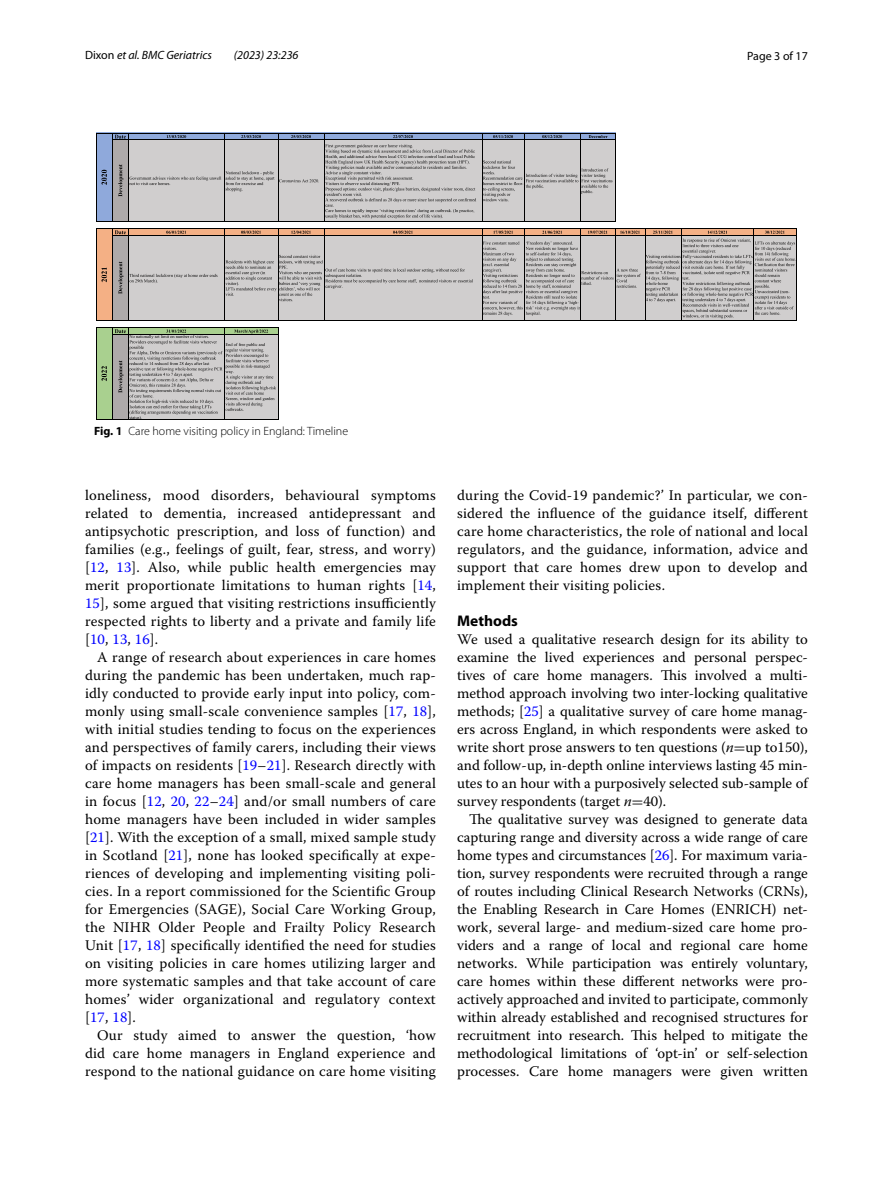
<style>
.page{position:relative;width:893px;height:1187px;background:#fff}
.page>*{position:absolute;margin:0;border:0;box-sizing:border-box;transform-origin:0 0}
.t1{font:700 15.45px "Myriad Pro";color:#000}
.t2{font:14.7px/18px "Warnock Pro";letter-spacing:.015em;color:#000;text-align:justify}
.t3{font:300 12px "Myriad Pro";color:#000}
.t4{font:italic 12px "Myriad Pro";color:#000}
.t5{font:12px "Myriad Pro";color:#000}
.s1{font-style:normal}
.s2{font-weight:700}
.s3{color:#00f}
.s4{font-style:italic}
.s5{font-family:"MTSY"}
</style>
<div class="page">
<div style="left:96px;top:133px;width:520px;height:7px;background:#8fa9db"></div>
<div style="left:96px;top:140px;width:16px;height:82px;background:#8fa9db"></div>
<div style="left:112px;top:140px;width:17px;height:82px;background:#aeaaaa"></div>
<div style="left:129px;top:140px;width:487px;height:82px;background:#d0cece"></div>
<div style="left:96px;top:228px;width:701px;height:7px;background:#f4b085"></div>
<div style="left:96px;top:235px;width:16px;height:86px;background:#f4b085"></div>
<div style="left:112px;top:235px;width:17px;height:86px;background:#aeaaaa"></div>
<div style="left:129px;top:235px;width:668px;height:86px;background:#d0cece"></div>
<div style="left:96px;top:327px;width:182px;height:7px;background:#a9d08f"></div>
<div style="left:96px;top:334px;width:16px;height:85px;background:#a9d08f"></div>
<div style="left:112px;top:334px;width:17px;height:85px;background:#aeaaaa"></div>
<svg style="left:115px;top:135px;width:11px;height:4px"></svg>
<svg style="left:166px;top:135px;width:442px;height:3px"></svg>
<svg style="left:118px;top:164px;width:5px;height:32px"></svg>
<svg style="left:130px;top:171px;width:189px;height:20px"></svg>
<svg style="left:325px;top:144px;width:151px;height:74px"></svg>
<svg style="left:483px;top:160px;width:129px;height:41px"></svg>
<svg style="left:115px;top:230px;width:681px;height:88px"></svg>
<svg style="left:115px;top:329px;width:161px;height:90px;background:#b4b4b0"></svg>
<svg style="left:101px;top:170px;width:6px;height:15px"></svg>
<svg style="left:101px;top:267px;width:6px;height:15px"></svg>
<svg style="left:101px;top:366px;width:6px;height:15px"></svg>
<hr style="left:96px;top:133px;width:1px;height:89px;background:#000">
<hr style="left:112px;top:133px;width:1px;height:89px;background:#000">
<hr style="left:129px;top:133px;width:1px;height:89px;background:#000">
<hr style="left:225px;top:133px;width:1px;height:89px;background:#000">
<hr style="left:278px;top:133px;width:1px;height:89px;background:#000">
<hr style="left:324px;top:133px;width:1px;height:89px;background:#000">
<hr style="left:482px;top:133px;width:1px;height:89px;background:#000">
<hr style="left:525px;top:133px;width:1px;height:89px;background:#000">
<hr style="left:580px;top:133px;width:1px;height:89px;background:#000">
<hr style="left:616px;top:133px;width:1px;height:89px;background:#000">
<hr style="left:96px;top:228px;width:1px;height:93px;background:#000">
<hr style="left:112px;top:229px;width:1px;height:92px;background:#000">
<hr style="left:129px;top:229px;width:1px;height:92px;background:#000">
<hr style="left:225px;top:229px;width:1px;height:92px;background:#000">
<hr style="left:278px;top:229px;width:1px;height:92px;background:#000">
<hr style="left:96px;top:327px;width:1px;height:92px;background:#000">
<hr style="left:112px;top:327px;width:1px;height:92px;background:#000">
<hr style="left:129px;top:327px;width:1px;height:92px;background:#000">
<hr style="left:225px;top:327px;width:1px;height:92px;background:#000">
<hr style="left:278px;top:327px;width:1px;height:92px;background:#000">
<hr style="left:324px;top:229px;width:1px;height:92px;background:#000">
<hr style="left:482px;top:229px;width:1px;height:92px;background:#000">
<hr style="left:525px;top:229px;width:1px;height:92px;background:#000">
<hr style="left:580px;top:229px;width:1px;height:92px;background:#000">
<hr style="left:616px;top:229px;width:1px;height:92px;background:#000">
<hr style="left:645px;top:229px;width:1px;height:92px;background:#000">
<hr style="left:682px;top:229px;width:1px;height:92px;background:#000">
<hr style="left:754px;top:229px;width:1px;height:92px;background:#000">
<hr style="left:796px;top:229px;width:1px;height:92px;background:#000">
<hr style="left:96px;top:133px;width:520px;height:1px;background:#000">
<hr style="left:112px;top:140px;width:504px;height:1px;background:#000">
<hr style="left:96px;top:222px;width:520px;height:1px;background:#000">
<hr style="left:96px;top:228px;width:701px;height:1px;background:#000">
<hr style="left:112px;top:235px;width:685px;height:1px;background:#000">
<hr style="left:96px;top:320px;width:701px;height:1px;background:#000">
<hr style="left:96px;top:327px;width:182px;height:1px;background:#000">
<hr style="left:112px;top:334px;width:166px;height:1px;background:#000">
<hr style="left:96px;top:419px;width:182px;height:1px;background:#000">
<p class="t4" style="left:85px;top:48px;width:128px"><span class="s1">Dixon</span> et al. BMC Geriatrics</p>
<p class="t4" style="left:234px;top:48px;width:66px">(2023) 23:236</p>
<p class="t5" style="left:747px;top:48px;width:62px">Page 3 of 17</p>
<p class="t3" style="left:94px;top:424px;width:256px"><span class="s2">Fig. 1</span> Care home visiting policy in England: Timeline</p>
<p class="t2" style="left:85px;top:486px;width:352px">loneliness, mood disorders, behavioural symptoms related to dementia, increased antidepressant and antipsychotic prescription, and loss of function) and families (e.g., feelings of guilt, fear, stress, and worry) [<span class="s3">12</span>, <span class="s3">13</span>]. Also, while public health emergencies may merit proportionate limitations to human rights [<span class="s3">14</span>, <span class="s3">15</span>], some argued that visiting restrictions insufficiently respected rights to liberty and a private and family life [<span class="s3">10</span>, <span class="s3">13</span>, <span class="s3">16</span>].</p>
<p class="t2" style="left:85px;top:648px;width:352px;text-indent:12px">A range of research about experiences in care homes during the pandemic has been undertaken, much rap&shy;idly conducted to provide early input into policy, com&shy;monly using small-scale convenience samples [<span class="s3">17</span>, <span class="s3">18</span>], with initial studies tending to focus on the experiences and perspectives of family carers, including their views of impacts on residents [<span class="s3">19</span>–<span class="s3">21</span>]. Research directly with care home managers has been small-scale and general in focus [<span class="s3">12</span>, <span class="s3">20</span>, <span class="s3">22</span>–<span class="s3">24</span>] and/or small numbers of care home managers have been included in wider samples [<span class="s3">21</span>]. With the exception of a small, mixed sample study in Scotland [<span class="s3">21</span>], none has looked specifically at expe&shy;riences of developing and implementing visiting poli&shy;cies. In a report commissioned for the Scientific Group for Emergencies (SAGE), Social Care Working Group, the NIHR Older People and Frailty Policy Research Unit [<span class="s3">17</span>, <span class="s3">18</span>] specifically identified the need for studies on visiting policies in care homes utilizing larger and more systematic samples and that take account of care homes’ wider organizational and regulatory context [<span class="s3">17</span>, <span class="s3">18</span>].</p>
<p class="t2" style="left:85px;top:1026px;width:352px;text-indent:12px">Our study aimed to answer the question, ‘how did care home managers in England experience and respond to the national guidance on care home visiting</p>
<p class="t2" style="left:457px;top:486px;width:352px">during the Covid-19 pandemic?’ In particular, we con&shy;sidered the influence of the guidance itself, different care home characteristics, the role of national and local regulators, and the guidance, information, advice and support that care homes drew upon to develop and implement their visiting policies.</p>
<p class="t1" style="left:457px;top:611px;width:62px">Methods</p>
<p class="t2" style="left:457px;top:630px;width:352px">We used a qualitative research design for its ability to examine the lived experiences and personal perspec&shy;tives of care home managers. This involved a multi&shy;method approach involving two inter-locking qualitative methods; [<span class="s3">25</span>] a qualitative survey of care home manag&shy;ers across England, in which respondents were asked to write short prose answers to ten questions (<span class="s4">n</span><span class="s5">=</span>up to150), and follow-up, in-depth online interviews lasting 45 min&shy;utes to an hour with a purposively selected sub-sample of survey respondents (target <span class="s4">n</span><span class="s5">=</span>40).</p>
<p class="t2" style="left:457px;top:810px;width:352px;text-indent:12px">The qualitative survey was designed to generate data capturing range and diversity across a wide range of care home types and circumstances [<span class="s3">26</span>]. For maximum varia&shy;tion, survey respondents were recruited through a range of routes including Clinical Research Networks (CRNs), the Enabling Research in Care Homes (ENRICH) net&shy;work, several large- and medium-sized care home pro&shy;viders and a range of local and regional care home networks. While participation was entirely voluntary, care homes within these different networks were pro&shy;actively approached and invited to participate, commonly within already established and recognised structures for recruitment into research. This helped to mitigate the methodological limitations of ‘opt-in’ or self-selection processes. Care home managers were given written</p>
</div>
